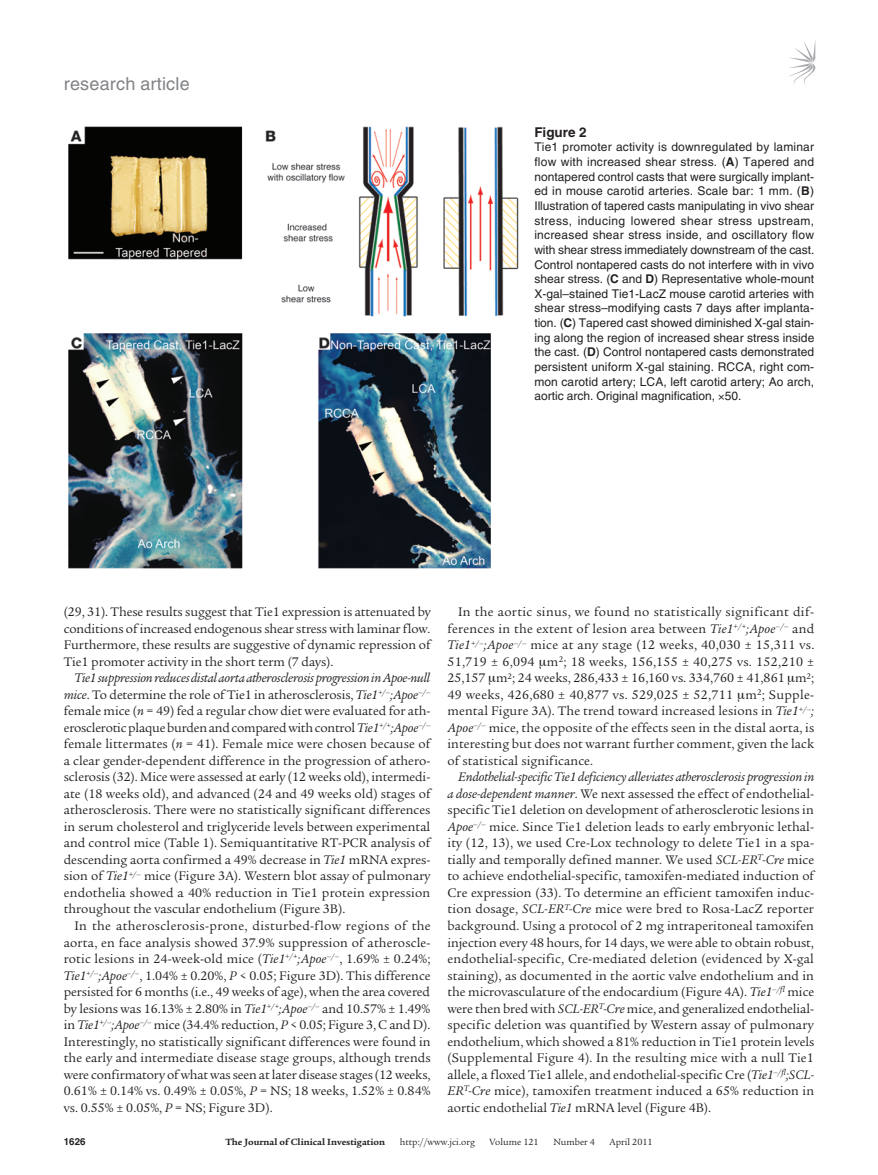
<style>
.page{position:relative;width:878px;height:1175px;background:#fff}
.page>*{position:absolute;margin:0;border:0;box-sizing:border-box;transform-origin:0 0}
.t1{font:18px "Helvetica LT Std";letter-spacing:.01em;color:#808285}
.t2{font:13.5px/16.5px "Legacy Serif Std";color:#231f20;text-align:justify}
.t3{font:700 13.5px "Helvetica LT Std";color:#231f20}
.t4{font:12px/14.7px "Helvetica LT Std";color:#231f20;text-align:justify}
.t5{font:9.75px "Legacy Serif Std";color:#231f20}
.t6{font:700 9.75px "Legacy Serif Std";color:#231f20}
.t7{font:700 9.75px "Helvetica LT Std";color:#231f20}
.s1{font-weight:700}
.s2{font-style:italic}
</style>
<div class="page">
<svg style="left:789px;top:42px;width:26px;height:43px"></svg>
<img style="left:68px;top:126px;width:451px;height:443px">
<h1 class="t1" style="left:64px;top:73px;width:127px">research article</h1>
<p class="t3" style="left:534px;top:124px;width:54px">Figure 2</p>
<p class="t4" style="left:534px;top:140px;width:281px">Tie1 promoter activity is downregulated by laminar flow with increased shear stress. (<span class="s1">A</span>) Tapered and nontapered control casts that were surgically implant&shy;ed in mouse carotid arteries. Scale bar: 1 mm. (<span class="s1">B</span>)<br>Illustration of tapered casts manipulating in vivo shear stress, inducing lowered shear stress upstream, increased shear stress inside, and oscillatory flow with shear stress immediately downstream of the cast.<br>Control nontapered casts do not interfere with in vivo shear stress. (<span class="s1">C</span> and <span class="s1">D</span>) Representative whole-mount X-gal–stained Tie1-LacZ mouse carotid arteries with shear stress–modifying casts 7 days after implanta&shy;tion. (<span class="s1">C</span>) Tapered cast showed diminished X-gal stain&shy;ing along the region of increased shear stress inside the cast. (<span class="s1">D</span>) Control nontapered casts demonstrated persistent uniform X-gal staining. RCCA, right com&shy;mon carotid artery; LCA, left carotid artery; Ao arch, aortic arch. Original magnification, 50.</p>
<p class="t2" style="left:64px;top:604px;width:368px">(29, 31). These results suggest that Tie1 expression is attenuated by conditions of increased endogenous shear stress with laminar flow.<br>Furthermore, these results are suggestive of dynamic repression of Tie1 promoter activity in the short term (7 days).</p>
<p class="t2" style="left:64px;top:670px;width:368px;text-indent:11px"><span class="s2">Tie1 suppression reduces distal aorta atherosclerosis progression in Apoe-null mice</span>. To determine the role of Tie1 in atherosclerosis, <span class="s2">Tie1</span><sup>+/–</sup><span class="s2">;Apoe</span><sup>–/– </sup>female mice (<span class="s2">n</span> = 49) fed a regular chow diet were evaluated for ath&shy;erosclerotic plaque burden and compared with control <span class="s2">Tie1</span><sup>+/+</sup><span class="s2">;Apoe</span><sup>–/– </sup>female littermates (<span class="s2">n</span> = 41). Female mice were chosen because of a clear gender-dependent difference in the progression of athero&shy;sclerosis (32). Mice were assessed at early (12 weeks old), intermedi&shy;ate (18 weeks old), and advanced (24 and 49 weeks old) stages of atherosclerosis. There were no statistically significant differences in serum cholesterol and triglyceride levels between experimental and control mice (Table 1). Semiquantitative RT-PCR analysis of descending aorta confirmed a 49% decrease in <span class="s2">Tie1</span> mRNA expres&shy;sion of <span class="s2">Tie1</span><sup>+/–</sup> mice (Figure 3A). Western blot assay of pulmonary endothelia showed a 40% reduction in Tie1 protein expression throughout the vascular endothelium (Figure 3B).</p>
<p class="t2" style="left:64px;top:917px;width:368px;text-indent:11px">In the atherosclerosis-prone, disturbed-flow regions of the aorta, en face analysis showed 37.9% suppression of atheroscle&shy;rotic lesions in 24-week-old mice (<span class="s2">Tie1</span><sup>+/+</sup><span class="s2">;Apoe</span><sup>–/–</sup>, 1.69% ± 0.24%; <span class="s2">Tie1</span><sup>+/–</sup><span class="s2">;Apoe</span><sup>–/–</sup>, 1.04% ± 0.20%, <span class="s2">P</span> &lt; 0.05; Figure 3D). This difference persisted for 6 months (i.e., 49 weeks of age), when the area covered by lesions was 16.13% ± 2.80% in <span class="s2">Tie1</span><sup>+/+</sup><span class="s2">;Apoe</span><sup>–/–</sup> and 10.57% ± 1.49% in <span class="s2">Tie1</span><sup>+/–</sup><span class="s2">;Apoe</span><sup>–/–</sup> mice (34.4% reduction, <span class="s2">P</span> &lt; 0.05; Figure 3, C and D).<br>Interestingly, no statistically significant differences were found in the early and intermediate disease stage groups, although trends were confirmatory of what was seen at later disease stages (12 weeks, 0.61% ± 0.14% vs. 0.49% ± 0.05%, <span class="s2">P</span> = NS; 18 weeks, 1.52% ± 0.84% vs. 0.55% ± 0.05%, <span class="s2">P</span> = NS; Figure 3D).</p>
<p class="t2" style="left:447px;top:604px;width:368px;text-indent:11px">In the aortic sinus, we found no statistically significant dif&shy;ferences in the extent of lesion area between <span class="s2">Tie1</span><sup>+/+</sup><span class="s2">;Apoe</span><sup>–/–</sup> and <span class="s2">Tie1</span><sup>+/–</sup><span class="s2">;Apoe</span><sup>–/–</sup> mice at any stage (12 weeks, 40,030 ± 15,311 vs.<br>51,719 ± 6,094 m<sup>2</sup>; 18 weeks, 156,155 ± 40,275 vs. 152,210 ± 25,157 m<sup>2</sup>; 24 weeks, 286,433 ± 16,160 vs. 334,760 ± 41,861 m<sup>2</sup>; 49 weeks, 426,680 ± 40,877 vs. 529,025 ± 52,711 m<sup>2</sup>; Supple&shy;mental Figure 3A). The trend toward increased lesions in <span class="s2">Tie1</span><sup>+/–</sup><span class="s2">; Apoe</span><sup>–/–</sup> mice, the opposite of the effects seen in the distal aorta, is interesting but does not warrant further comment, given the lack of statistical significance.</p>
<p class="t2" style="left:447px;top:769px;width:368px;text-indent:11px"><span class="s2">Endothelial-specific Tie1 deficiency alleviates atherosclerosis progression in a dose-dependent manner</span>. We next assessed the effect of endothelial&shy;specific Tie1 deletion on development of atherosclerotic lesions in <span class="s2">Apoe</span><sup>–/–</sup> mice. Since Tie1 deletion leads to early embryonic lethal&shy;ity (12, 13), we used Cre-Lox technology to delete Tie1 in a spa&shy;tially and temporally defined manner. We used <span class="s2">SCL-ER</span><sup>T</sup><span class="s2">-Cre</span> mice to achieve endothelial-specific, tamoxifen-mediated induction of Cre expression (33). To determine an efficient tamoxifen induc&shy;tion dosage, <span class="s2">SCL-ER</span><sup>T</sup><span class="s2">-Cre</span> mice were bred to Rosa-LacZ reporter background. Using a protocol of 2 mg intraperitoneal tamoxifen injection every 48 hours, for 14 days, we were able to obtain robust, endothelial-specific, Cre-mediated deletion (evidenced by X-gal staining), as documented in the aortic valve endothelium and in the microvasculature of the endocardium (Figure 4A). <span class="s2">Tie1</span><sup>–/fl</sup> mice were then bred with <span class="s2">SCL-ER</span><sup>T</sup><span class="s2">-Cre</span> mice, and generalized endothelial&shy;specific deletion was quantified by Western assay of pulmonary endothelium, which showed a 81% reduction in Tie1 protein levels (Supplemental Figure 4). In the resulting mice with a null Tie1 allele, a floxed Tie1 allele, and endothelial-specific Cre (<span class="s2">Tie1</span><sup>–/fl</sup><span class="s2">;SCL-ER</span><sup>T</sup><span class="s2">-Cre</span> mice), tamoxifen treatment induced a 65% reduction in aortic endothelial <span class="s2">Tie1</span> mRNA level (Figure 4B).</p>
<p class="t7" style="left:64px;top:1135px;width:23px">1626</p>
<p class="t6" style="left:225px;top:1135px;width:161px">The Journal of Clinical Investigation</p>
<p class="t5" style="left:400px;top:1136px;width:77px">http://www.jci.org</p>
<p class="t5" style="left:489px;top:1136px;width:50px">Volume 121</p>
<p class="t5" style="left:553px;top:1136px;width:43px">Number 4</p>
<p class="t5" style="left:609px;top:1136px;width:44px">April 2011</p>
</div>
